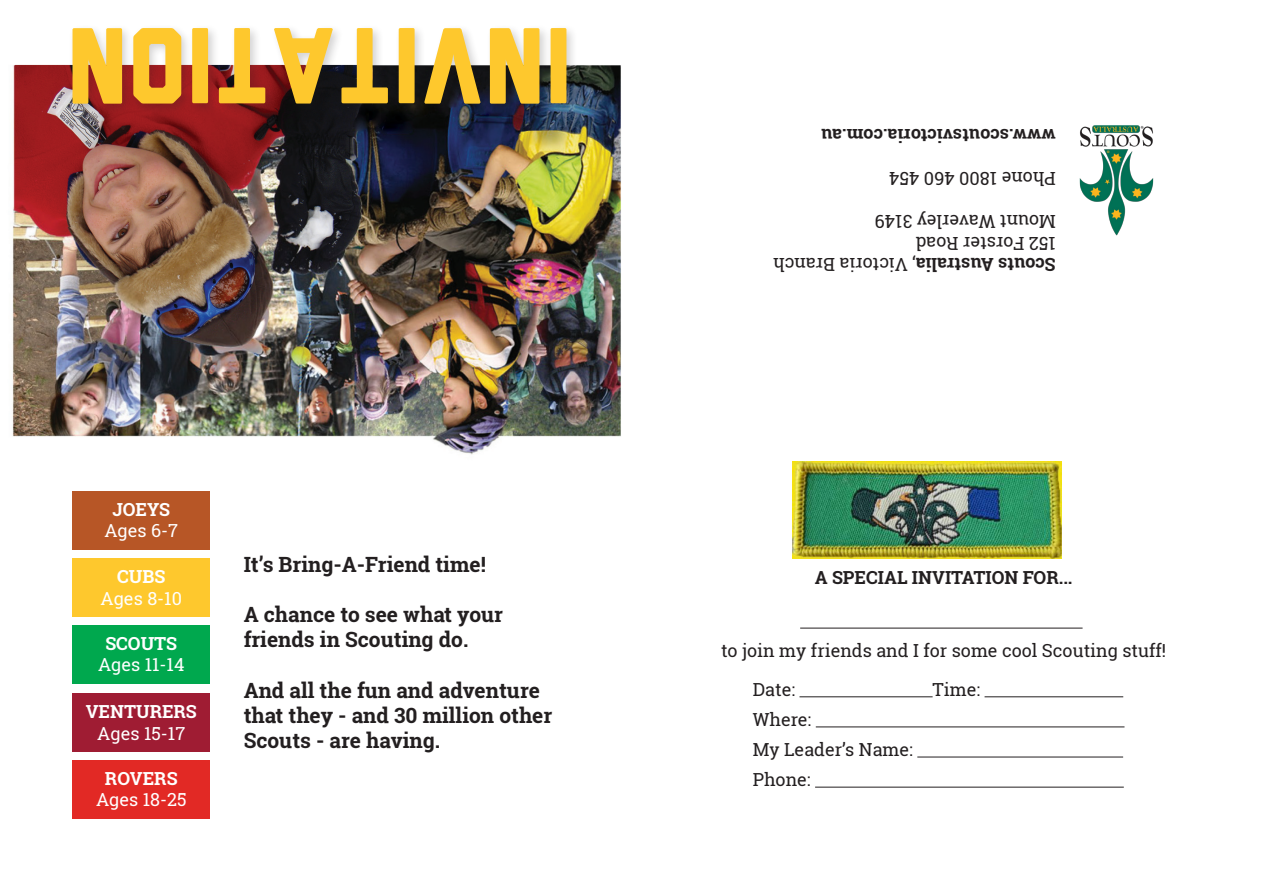
<style>
.page{position:relative;width:1263px;height:893px;background:#fff}
.page>*{position:absolute;margin:0;border:0;box-sizing:border-box;transform-origin:0 0}
.t1{font:108px "Liberator";color:#fec82d}
.t2{font:700 21px/25.2px "Roboto Slab";color:#231f20}
.t3{font:18px "Roboto Slab";color:#231f20}
.t4{font:700 18px "Roboto Slab";color:#231f20}
.t5{font:18px "Roboto Slab";color:#fff}
.t6{font:700 18px "Roboto Slab";color:#fff}
.s1{font-weight:400}
</style>
<div class="page">
<img style="left:12px;top:64px;width:609px;height:391px">
<hr style="left:800px;top:628px;width:282px;height:1px;background:#231f20">
<hr style="left:799px;top:696px;width:133px;height:1px;background:#231f20">
<hr style="left:984px;top:696px;width:139px;height:1px;background:#231f20">
<hr style="left:816px;top:726px;width:308px;height:1px;background:#231f20">
<hr style="left:917px;top:757px;width:206px;height:1px;background:#231f20">
<hr style="left:815px;top:787px;width:309px;height:1px;background:#231f20">
<img style="left:792px;top:461px;width:269px;height:98px">
<img style="left:1079px;top:125px;width:75px;height:111px">
<div style="left:72px;top:491px;width:138px;height:58px;background:#b75626"></div>
<div style="left:72px;top:559px;width:138px;height:58px;background:#fec82d"></div>
<div style="left:72px;top:625px;width:138px;height:58px;background:#00a84e"></div>
<div style="left:72px;top:694px;width:138px;height:58px;background:#9f1c33"></div>
<div style="left:72px;top:760px;width:138px;height:58px;background:#e22925"></div>
<div style="left:68px;top:24px;width:510px;height:92px;background:#231f20;opacity:.2"></div>
<p class="t1" style="left:572px;top:104px;width:507px;rotate:-180deg">INVITATION</p>
<p class="t6" style="left:112px;top:497px;width:59px">JOEYS</p>
<p class="t5" style="left:104px;top:519px;width:75px">Ages 6-7</p>
<p class="t6" style="left:117px;top:564px;width:50px">CUBS</p>
<p class="t5" style="left:101px;top:586px;width:83px">Ages 8-10</p>
<p class="t6" style="left:105px;top:631px;width:73px">SCOUTS</p>
<p class="t5" style="left:98px;top:652px;width:88px">Ages 11-14</p>
<p class="t6" style="left:86px;top:699px;width:113px">VENTURERS</p>
<p class="t5" style="left:97px;top:721px;width:89px">Ages 15-17</p>
<p class="t6" style="left:105px;top:766px;width:74px">ROVERS</p>
<p class="t5" style="left:96px;top:787px;width:92px">Ages 18-25</p>
<p class="t2" style="left:244px;top:551px;width:244px">It’s Bring-A-Friend time!</p>
<p class="t2" style="left:244px;top:601px;width:261px">A chance to see what your friends in Scouting do.</p>
<p class="t2" style="left:244px;top:677px;width:310px">And all the fun and adventure that they - and 30 million other<br>Scouts - are having.</p>
<p class="t4" style="left:1056px;top:148px;width:236px;rotate:-180deg">www.scoutsvictoria.com.au</p>
<p class="t3" style="left:1056px;top:191px;width:168px;rotate:-180deg">Phone 1800 460 454</p>
<p class="t3" style="left:1056px;top:234px;width:183px;rotate:-180deg">Mount Waverley 3149</p>
<p class="t3" style="left:1056px;top:256px;width:142px;rotate:-180deg">152 Forster Road</p>
<p class="t4" style="left:1056px;top:277px;width:284px;rotate:-180deg">Scouts Australia<span class="s1">, Victoria Branch</span></p>
<p class="t4" style="left:815px;top:565px;width:259px">A SPECIAL INVITATION FOR...</p>
<p class="t3" style="left:721px;top:638px;width:446px">to join my friends and I for some cool Scouting stuff!</p>
<p class="t3" style="left:753px;top:677px;width:44px">Date:</p>
<p class="t3" style="left:932px;top:677px;width:49px">Time:</p>
<p class="t3" style="left:753px;top:707px;width:60px">Where:</p>
<p class="t3" style="left:753px;top:737px;width:162px">My Leader’s Name:</p>
<p class="t3" style="left:753px;top:767px;width:59px">Phone:</p>
</div>
